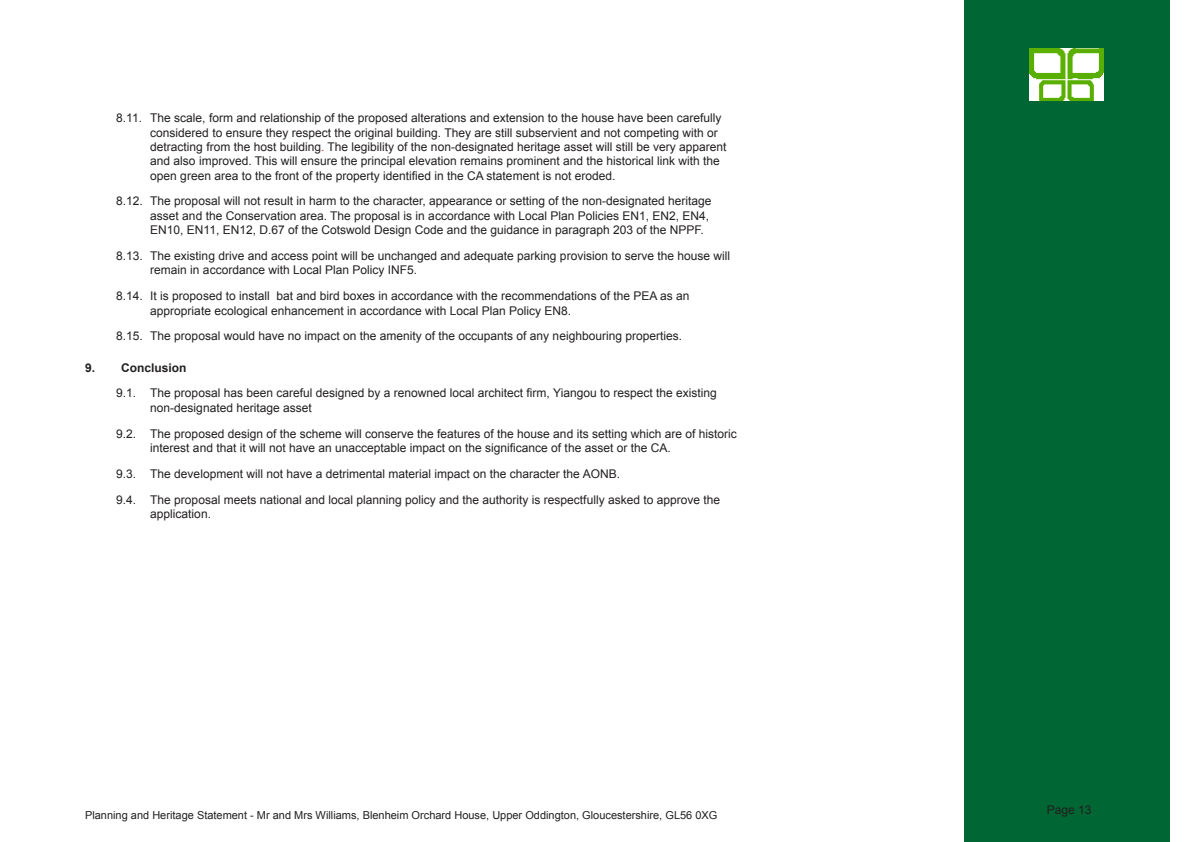
<style>
.page{position:relative;width:1191px;height:842px;background:#fff}
.page>*{position:absolute;margin:0;border:0;box-sizing:border-box;transform-origin:0 0}
.t1{font:12px/14.4px "Arial";color:#231f20}
.t2{font:700 12px "Arial";color:#231f20}
.t3{font:11px "Arial";color:#231f20}
.s1{color:#d1232a}
</style>
<div class="page">
<div style="left:964px;top:0;width:205px;height:842px;background:#063"></div>
<img style="left:1029px;top:49px;width:74px;height:51px">
<p class="t1" style="left:150px;top:111px;width:578px;text-indent:-34px">8.11. The scale, form and relationship of the proposed alterations and extension to the house have been carefully considered to ensure they respect the original building. They are still subservient and not competing with or detracting from the host building<span class="s1">.</span> The legibility of the non-designated heritage asset will still be very apparent and also improved. This will ensure the principal elevation remains prominent and the historical link with the open green area to the front of the property identified in the CA statement is not eroded.</p>
<p class="t1" style="left:150px;top:194px;width:562px;text-indent:-34px">8.12. The proposal will not result in harm to the character, appearance or setting of the non-designated heritage asset and the Conservation area. The proposal is in accordance with Local Plan Policies EN1, EN2, EN4,<br>EN10, EN11, EN12, D.67 of the Cotswold Design Code and the guidance in paragraph 203 of the NPPF.</p>
<p class="t1" style="left:150px;top:249px;width:581px;text-indent:-34px">8.13. The existing drive and access point will be unchanged and adequate parking provision to serve the house will remain in accordance with Local Plan Policy INF5.</p>
<p class="t1" style="left:150px;top:289px;width:540px;text-indent:-34px">8.14. It is proposed to install bat and bird boxes in accordance with the recommendations of the PEA as an appropriate ecological enhancement in accordance with Local Plan Policy EN8.</p>
<p class="t1" style="left:116px;top:329px;width:567px">8.15. The proposal would have no impact on the amenity of the occupants of any neighbouring properties.</p>
<p class="t2" style="left:85px;top:359px;width:103px">9. Conclusion</p>
<p class="t1" style="left:150px;top:386px;width:568px;text-indent:-34px">9.1. The proposal has been careful designed by a renowned local architect firm, Yiangou to respect the existing non-designated heritage asset</p>
<p class="t1" style="left:150px;top:426px;width:588px;text-indent:-34px">9.2. The proposed design of the scheme will conserve the features of the house and its setting which are of historic interest and that it will not have an unacceptable impact on the significance of the asset or the CA.</p>
<p class="t1" style="left:116px;top:466px;width:505px">9.3. The development will not have a detrimental material impact on the character the AONB.</p>
<p class="t1" style="left:150px;top:492px;width:571px;text-indent:-34px">9.4. The proposal meets national and local planning policy and the authority is respectfully asked to approve the application.</p>
<p class="t3" style="left:85px;top:807px;width:634px">Planning and Heritage Statement - Mr and Mrs Williams, Blenheim Orchard House, Upper Oddington, Gloucestershire, GL56 0XG</p>
<p class="t1" style="left:1046px;top:802px;width:46px">Page 13</p>
</div>
